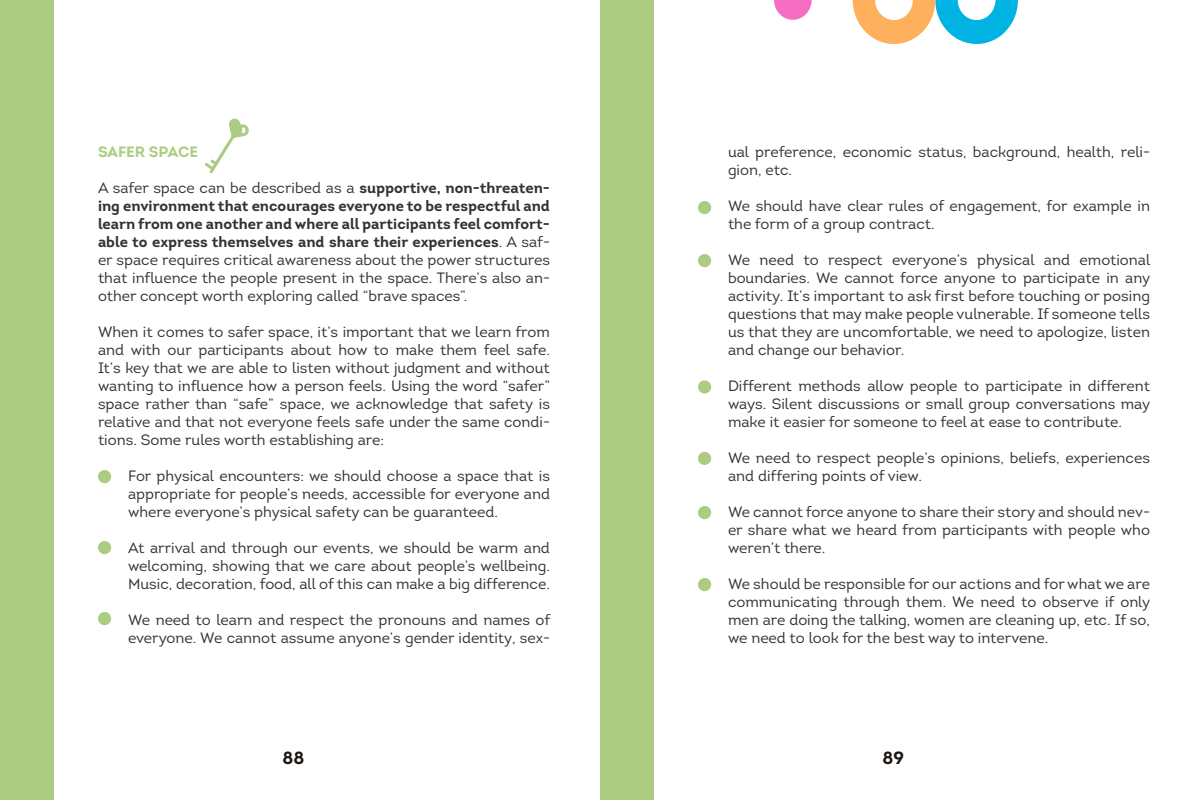
<style>
.page{position:relative;width:1200px;height:800px;background:#fff}
.page>*{position:absolute;margin:0;border:0;box-sizing:border-box;transform-origin:0 0}
.t1{font:700 17.6px "Intro";color:#1d160f}
.t2{font:15px/18px "Intro";color:#333;text-align:justify}
.t3{font:700 15px "Intro";color:#abcc82}
.s1{font-weight:700}
</style>
<div class="page">
<div style="left:0;top:0;width:54px;height:800px;background:#abcc82"></div>
<svg style="left:205px;top:118px;width:44px;height:55px"></svg>
<div style="left:98px;top:470px;width:13px;height:13px;background:#abcc82;border-radius:50%"></div>
<div style="left:98px;top:541px;width:13px;height:13px;background:#abcc82;border-radius:50%"></div>
<div style="left:98px;top:612px;width:13px;height:13px;background:#abcc82;border-radius:50%"></div>
<svg style="left:853px;top:0;width:165px;height:44px"></svg>
<svg style="left:774px;top:0;width:38px;height:20px"></svg>
<div style="left:600px;top:0;width:54px;height:800px;background:#abcc82"></div>
<div style="left:698px;top:201px;width:13px;height:13px;background:#abcc82;border-radius:50%"></div>
<div style="left:698px;top:254px;width:13px;height:13px;background:#abcc82;border-radius:50%"></div>
<div style="left:698px;top:380px;width:13px;height:14px;background:#abcc82;border-radius:50%"></div>
<div style="left:698px;top:452px;width:13px;height:13px;background:#abcc82;border-radius:50%"></div>
<div style="left:698px;top:506px;width:13px;height:13px;background:#abcc82;border-radius:50%"></div>
<div style="left:698px;top:578px;width:13px;height:13px;background:#abcc82;border-radius:50%"></div>
<p class="t3" style="left:98px;top:142px;width:102px">SAFER SPACE</p>
<p class="t2" style="left:98px;top:179px;width:454px">A safer space can be described as a <span class="s1">supportive, non-threaten&shy;ing environment that encourages everyone to be respectful and learn from one another and where all participants feel comfort&shy;able to express themselves and share their experiences</span>. A saf&shy;er space requires critical awareness about the power structures that influence the people present in the space. There’s also an&shy;other concept worth exploring called “brave spaces”.</p>
<p class="t2" style="left:98px;top:323px;width:454px">When it comes to safer space, it’s important that we learn from and with our participants about how to make them feel safe.<br>It’s key that we are able to listen without judgment and without wanting to influence how a person feels. Using the word “safer” space rather than “safe” space, we acknowledge that safety is relative and that not everyone feels safe under the same condi&shy;tions. Some rules worth establishing are:</p>
<p class="t2" style="left:128px;top:467px;width:424px">For physical encounters: we should choose a space that is appropriate for people’s needs, accessible for everyone and where everyone’s physical safety can be guaranteed.</p>
<p class="t2" style="left:128px;top:539px;width:424px">At arrival and through our events, we should be warm and welcoming, showing that we care about people’s wellbeing.<br>Music, decoration, food, all of this can make a big difference.</p>
<p class="t2" style="left:128px;top:611px;width:424px">We need to learn and respect the pronouns and names of everyone. We cannot assume anyone’s gender identity, sex-</p>
<p class="t2" style="left:728px;top:143px;width:423px">ual preference, economic status, background, health, reli&shy;gion, etc.</p>
<p class="t2" style="left:728px;top:197px;width:423px">We should have clear rules of engagement, for example in the form of a group contract.</p>
<p class="t2" style="left:728px;top:251px;width:424px">We need to respect everyone’s physical and emotional boundaries. We cannot force anyone to participate in any activity. It’s important to ask first before touching or posing questions that may make people vulnerable. If someone tells us that they are uncomfortable, we need to apologize, listen and change our behavior.</p>
<p class="t2" style="left:728px;top:377px;width:424px">Different methods allow people to participate in different ways. Silent discussions or small group conversations may make it easier for someone to feel at ease to contribute.</p>
<p class="t2" style="left:728px;top:449px;width:423px">We need to respect people’s opinions, beliefs, experiences and differing points of view.</p>
<p class="t2" style="left:728px;top:503px;width:424px">We cannot force anyone to share their story and should nev&shy;er share what we heard from participants with people who weren’t there.</p>
<p class="t2" style="left:728px;top:575px;width:424px">We should be responsible for our actions and for what we are communicating through them. We need to observe if only men are doing the talking, women are cleaning up, etc. If so, we need to look for the best way to intervene.</p>
<p class="t1" style="left:282px;top:746px;width:23px">88</p>
<p class="t1" style="left:882px;top:746px;width:23px">89</p>
</div>
